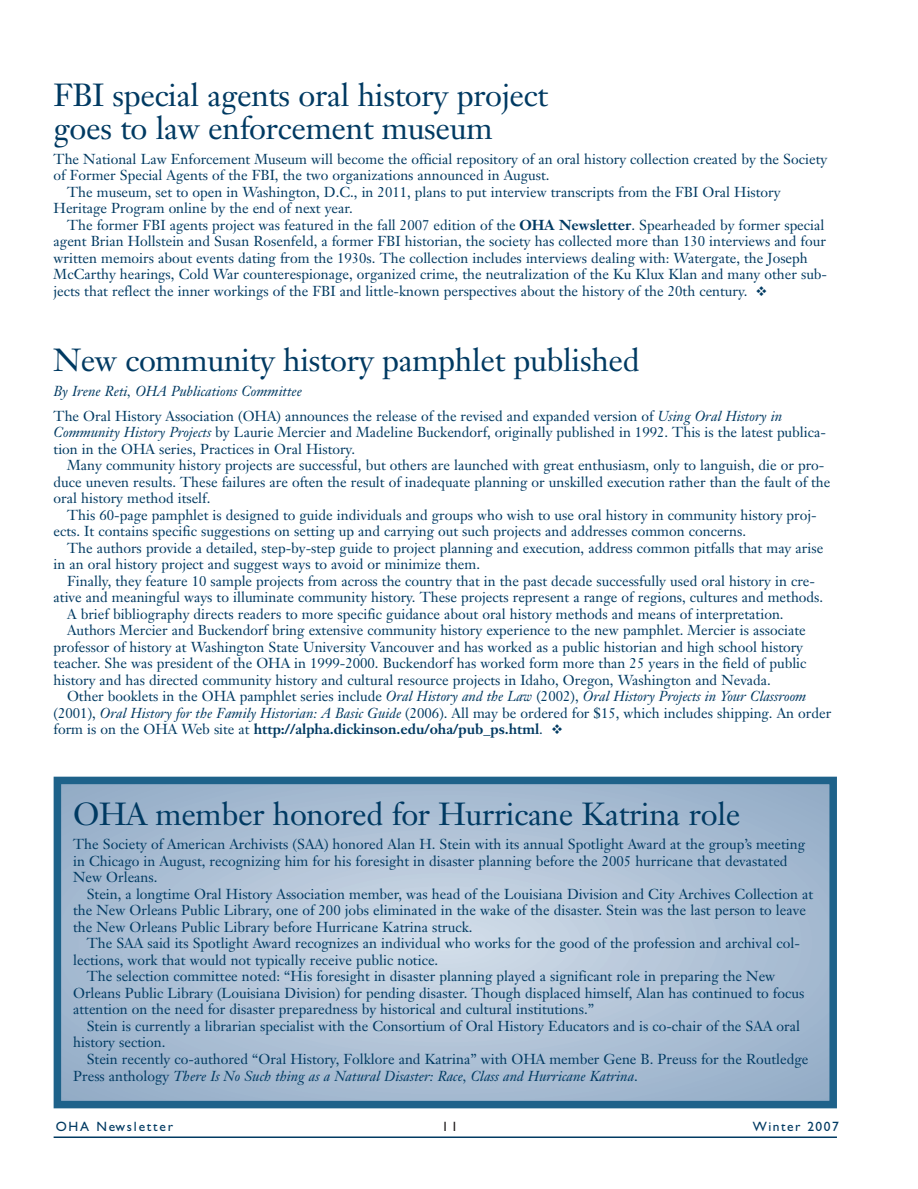
<style>
.page{position:relative;width:918px;height:1189px;background:#fff}
.page>*{position:absolute;margin:0;border:0;box-sizing:border-box;transform-origin:0 0}
.t1{font:31.5px/33px "Janson Text";letter-spacing:-.01em;color:#003a62}
.t2{font:14.25px/16.5px "Janson Text";color:#003a62}
.t3{font:italic 14.25px "Janson Text";color:#003a62}
.t4{font:700 14.25px "Janson Text";color:#003a62}
.t5{font:13.5px "Gill Sans";letter-spacing:.12em;color:#003a62}
.t6{font:13.5px "Gill Sans";color:#231f20}
.s1{font-weight:700}
.s2{font-style:italic}
.s3{font-style:normal}
.s4{font-weight:400}
</style>
<div class="page">
<svg style="left:53px;top:776px;width:784px;height:362px;background:#adc1d5"></svg>
<h1 class="t1" style="left:54px;top:81px;width:496px">FBI special agents oral history project goes to law enforcement museum</h1>
<p class="t2" style="left:54px;top:152px;width:775px">The National Law Enforcement Museum will become the official repository of an oral history collection created by the Society</p>
<p class="t2" style="left:54px;top:168px;width:497px">of Former Special Agents of the FBI, the two organizations announced in August.</p>
<p class="t2" style="left:67px;top:185px;width:715px">The museum, set to open in Washington, D.C., in 2011, plans to put interview transcripts from the FBI Oral History</p>
<p class="t2" style="left:54px;top:201px;width:301px">Heritage Program online by the end of next year.</p>
<p class="t2" style="left:67px;top:218px;width:759px">The former FBI agents project was featured in the fall 2007 edition of the <span class="s1">OHA Newsletter</span>. Spearheaded by former special</p>
<p class="t2" style="left:54px;top:234px;width:773px">agent Brian Hollstein and Susan Rosenfeld, a former FBI historian, the society has collected more than 130 interviews and four</p>
<p class="t2" style="left:54px;top:251px;width:755px">written memoirs about events dating from the 1930s. The collection includes interviews dealing with: Watergate, the Joseph</p>
<p class="t2" style="left:54px;top:267px;width:775px">McCarthy hearings, Cold War counterespionage, organized crime, the neutralization of the Ku Klux Klan and many other sub-</p>
<p class="t2" style="left:54px;top:284px;width:695px">jects that reflect the inner workings of the FBI and little-known perspectives about the history of the 20th century.</p>
<h1 class="t1" style="left:54px;top:346px;width:587px">New community history pamphlet published</h1>
<p class="t2" style="left:54px;top:380px;width:730px;line-height:24.8px"><span class="s2">By Irene Reti, OHA Publications Committee<br></span>The Oral History Association (OHA) announces the release of the revised and expanded version of <span class="s2">Using Oral History in</span></p>
<p class="t2" style="left:54px;top:425px;width:774px"><span class="s2">Community History Projects</span> by Laurie Mercier and Madeline Buckendorf, originally published in 1992. This is the latest publica&shy;tion in the OHA series, Practices in Oral History.</p>
<p class="t2" style="left:54px;top:458px;width:778px;text-indent:13px">Many community history projects are successful, but others are launched with great enthusiasm, only to languish, die or pro&shy;duce uneven results. These failures are often the result of inadequate planning or unskilled execution rather than the fault of the oral history method itself.</p>
<p class="t2" style="left:54px;top:508px;width:764px;text-indent:13px">This 60-page pamphlet is designed to guide individuals and groups who wish to use oral history in community history proj&shy;ects. It contains specific suggestions on setting up and carrying out such projects and addresses common concerns.</p>
<p class="t2" style="left:54px;top:541px;width:771px;text-indent:13px">The authors provide a detailed, step-by-step guide to project planning and execution, address common pitfalls that may arise in an oral history project and suggest ways to avoid or minimize them.</p>
<p class="t2" style="left:67px;top:574px;width:749px">Finally, they feature 10 sample projects from across the country that in the past decade successfully used oral history in cre-</p>
<p class="t2" style="left:54px;top:590px;width:771px">ative and meaningful ways to illuminate community history. These projects represent a range of regions, cultures and methods.</p>
<p class="t2" style="left:67px;top:607px;width:718px">A brief bibliography directs readers to more specific guidance about oral history methods and means of interpretation.</p>
<p class="t2" style="left:67px;top:623px;width:740px">Authors Mercier and Buckendorf bring extensive community history experience to the new pamphlet. Mercier is associate</p>
<p class="t2" style="left:54px;top:640px;width:751px">professor of history at Washington State University Vancouver and has worked as a public historian and high school history</p>
<p class="t2" style="left:54px;top:656px;width:754px">teacher. She was president of the OHA in 1999-2000. Buckendorf has worked form more than 25 years in the field of public</p>
<p class="t2" style="left:54px;top:673px;width:719px">history and has directed community history and cultural resource projects in Idaho, Oregon, Washington and Nevada.</p>
<p class="t3" style="left:67px;top:691px;width:740px"><span class="s3">Other booklets in the OHA pamphlet series include</span> Oral History and the Law <span class="s3">(2002),</span> Oral History Projects in Your Classroom</p>
<p class="t2" style="left:54px;top:706px;width:779px">(2001), <span class="s2">Oral History for the Family Historian: A Basic Guide</span> (2006). All may be ordered for $15, which includes shipping. An order</p>
<p class="t4" style="left:54px;top:723px;width:491px"><span class="s4">form is on the OHA Web site at</span> http://alpha.dickinson.edu/oha/pub_ps.html<span class="s4">.</span></p>
<h1 class="t1" style="left:73px;top:800px;width:668px">OHA member honored for Hurricane Katrina role</h1>
<p class="t2" style="left:73px;top:837px;width:733px">The Society of American Archivists (SAA) honored Alan H. Stein with its annual Spotlight Award at the group’s meeting in Chicago in August, recognizing him for his foresight in disaster planning before the 2005 hurricane that devastated<br>New Orleans.</p>
<p class="t2" style="left:73px;top:887px;width:741px;text-indent:13px">Stein, a longtime Oral History Association member, was head of the Louisiana Division and City Archives Collection at the New Orleans Public Library, one of 200 jobs eliminated in the wake of the disaster. Stein was the last person to leave the New Orleans Public Library before Hurricane Katrina struck.</p>
<p class="t2" style="left:87px;top:936px;width:715px">The SAA said its Spotlight Award recognizes an individual who works for the good of the profession and archival col-</p>
<p class="t2" style="left:73px;top:953px;width:366px">lections, work that would not typically receive public notice.</p>
<p class="t2" style="left:87px;top:969px;width:690px">The selection committee noted: “His foresight in disaster planning played a significant role in preparing the New</p>
<p class="t2" style="left:73px;top:986px;width:732px">Orleans Public Library (Louisiana Division) for pending disaster. Though displaced himself, Alan has continued to focus</p>
<p class="t2" style="left:73px;top:1002px;width:522px">attention on the need for disaster preparedness by historical and cultural institutions.”</p>
<p class="t2" style="left:87px;top:1019px;width:715px">Stein is currently a librarian specialist with the Consortium of Oral History Educators and is co-chair of the SAA oral</p>
<p class="t2" style="left:73px;top:1035px;width:94px">history section.</p>
<p class="t2" style="left:87px;top:1052px;width:723px">Stein recently co-authored “Oral History, Folklore and Katrina” with OHA member Gene B. Preuss for the Routledge</p>
<p class="t3" style="left:73px;top:1070px;width:566px"><span class="s3">Press anthology</span> There Is No Such thing as a Natural Disaster: Race, Class and Hurricane Katrina<span class="s3">.</span></p>
<p class="t5" style="left:56px;top:1121px;width:119px">OHA Newsletter</p>
<p class="t6" style="left:442px;top:1121px;width:18px">11</p>
<p class="t5" style="left:752px;top:1121px;width:88px">Winter 2007</p>
</div>
